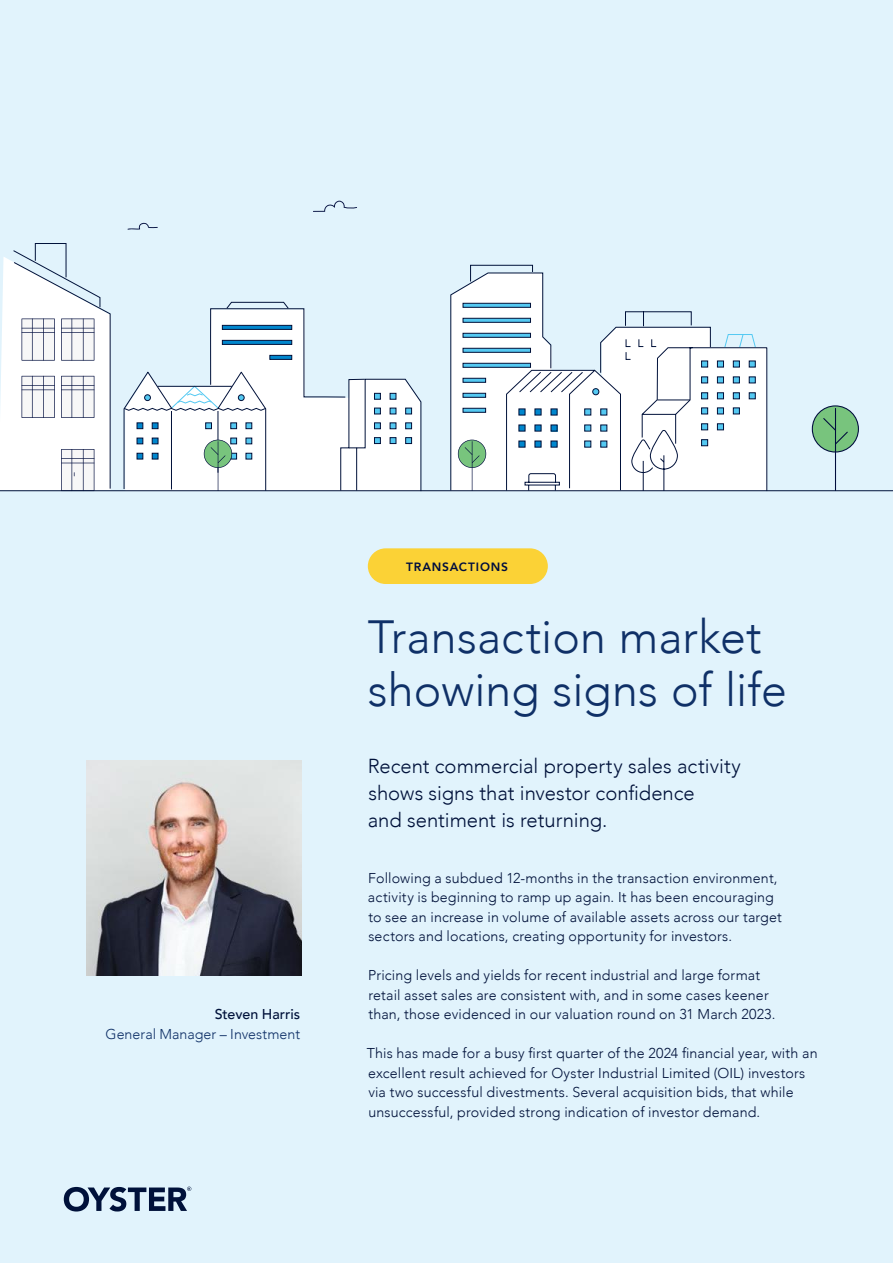
<style>
.page{position:relative;width:893px;height:1263px;background:#e1f3fc}
.page>*{position:absolute;margin:0;border:0;box-sizing:border-box;transform-origin:0 0}
.t1{font:300 46.5px/52.5px "Avenir";color:#0f3067}
.t2{font:300 20.25px/27px "Avenir";color:#00113a}
.t3{font:300 14.25px/19.5px "Avenir";letter-spacing:.01em;color:#00113a}
.t4{font:300 14.25px "Avenir";color:#0f3067}
.t5{font:500 14.25px "Avenir";letter-spacing:-.005em;color:#00113a}
.t6{font:800 12px "Avenir";letter-spacing:.065em;color:#000d3e}
</style>
<div class="page">
<div style="left:368px;top:548px;width:180px;height:36px;background:#fbd236;border-radius:18px"></div>
<svg style="left:0;top:222px;width:893px;height:269px"></svg>
<svg style="left:128px;top:223px;width:30px;height:7px"></svg>
<svg style="left:313px;top:201px;width:44px;height:11px"></svg>
<img style="left:87px;top:760px;width:215px;height:216px">
<svg style="left:64px;top:1186px;width:127px;height:25px"></svg>
<p class="t5" style="left:215px;top:1002px;width:87px">Steven Harris</p>
<p class="t4" style="left:106px;top:1025px;width:196px">General Manager – Investment</p>
<p class="t6" style="left:406px;top:558px;width:104px">TRANSACTIONS</p>
<h1 class="t1" style="left:368px;top:611px;width:421px">Transaction market showing signs of life</h1>
<h2 class="t2" style="left:368px;top:752px;width:375px">Recent commercial property sales activity shows signs that investor confidence<br>and sentiment is returning.</h2>
<p class="t3" style="left:368px;top:868px;width:416px">Following a subdued 12-months in the transaction environment, activity is beginning to ramp up again. It has been encouraging to see an increase in volume of available assets across our target sectors and locations, creating opportunity for investors.</p>
<p class="t3" style="left:368px;top:966px;width:409px">Pricing levels and yields for recent industrial and large format retail asset sales are consistent with, and in some cases keener than, those evidenced in our valuation round on 31 March 2023.</p>
<p class="t3" style="left:367px;top:1044px;width:452px">This has made for a busy first quarter of the 2024 financial year, with an excellent result achieved for Oyster Industrial Limited (OIL) investors via two successful divestments. Several acquisition bids, that while unsuccessful, provided strong indication of investor demand.</p>
</div>
